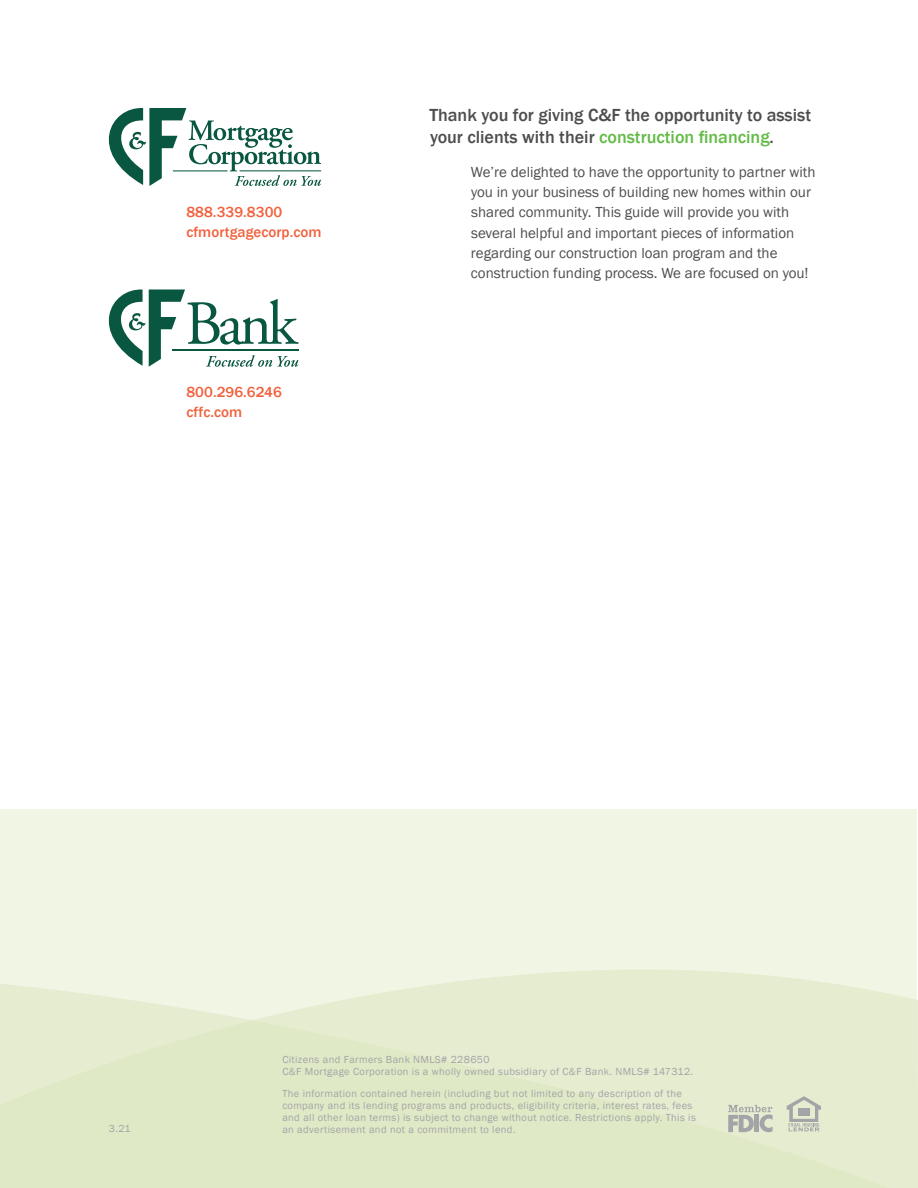
<style>
.page{position:relative;width:918px;height:1188px;background:#fff}
.page>*{position:absolute;margin:0;border:0;box-sizing:border-box;transform-origin:0 0}
.t1{font:500 18px/22.5px "Franklin Gothic";color:#4d4d4f}
.t2{font:15px/20.2px "Franklin Gothic";color:#4d4d4f}
.t3{font:500 15px/19.5px "Franklin Gothic";letter-spacing:.005em;color:#f1613d}
.t4{font:500 15px "Franklin Gothic";letter-spacing:.005em;color:#f1623e}
.t5{font:10.5px/11.9px "Franklin Gothic";letter-spacing:.035em;color:#a2a4a7}
.s1{color:#62bb46}
</style>
<div class="page">
<div style="left:0;top:809px;width:916px;height:251px;background:#f0f5e4"></div>
<svg style="left:255px;top:943px;width:663px;height:77px"></svg>
<svg style="left:0;top:984px;width:248px;height:36px"></svg>
<svg style="left:0;top:1020px;width:918px;height:168px;background:#e1eac9"></svg>
<svg style="left:787px;top:1096px;width:34px;height:35px"></svg>
<svg style="left:728px;top:1105px;width:45px;height:27px"></svg>
<div style="left:754px;top:1115px;width:5px;height:17px;background:#a2a4a7"></div>
<svg style="left:108px;top:289px;width:191px;height:78px"></svg>
<svg style="left:108px;top:108px;width:213px;height:78px"></svg>
<h2 class="t3" style="left:186px;top:203px;width:137px">888.339.8300 cfmortgagecorp.com</h2>
<h2 class="t4" style="left:186px;top:383px;width:97px">800.296.6246</h2>
<h2 class="t3" style="left:186px;top:402px;width:57px">cffc.com</h2>
<h1 class="t1" style="left:429px;top:104px;width:383px">Thank you for giving C&amp;F the opportunity to assist your clients with their <span class="s1">construction financing</span>.</h1>
<p class="t2" style="left:471px;top:162px;width:346px">We’re delighted to have the opportunity to partner with you in your business of building new homes within our shared community. This guide will provide you with several helpful and important pieces of information regarding our construction loan program and the construction funding process. We are focused on you!</p>
<p class="t5" style="left:109px;top:1123px;width:23px">3.21</p>
<p class="t5" style="left:282px;top:1054px;width:412px">Citizens and Farmers Bank NMLS# 228650<br>C&amp;F Mortgage Corporation is a wholly owned subsidiary of C&amp;F Bank. NMLS# 147312.</p>
<p class="t5" style="left:282px;top:1088px;width:415px">The information contained herein (including but not limited to any description of the company and its lending programs and products, eligibility criteria, interest rates, fees and all other loan terms) is subject to change without notice. Restrictions apply. This is an advertisement and not a commitment to lend.</p>
</div>
